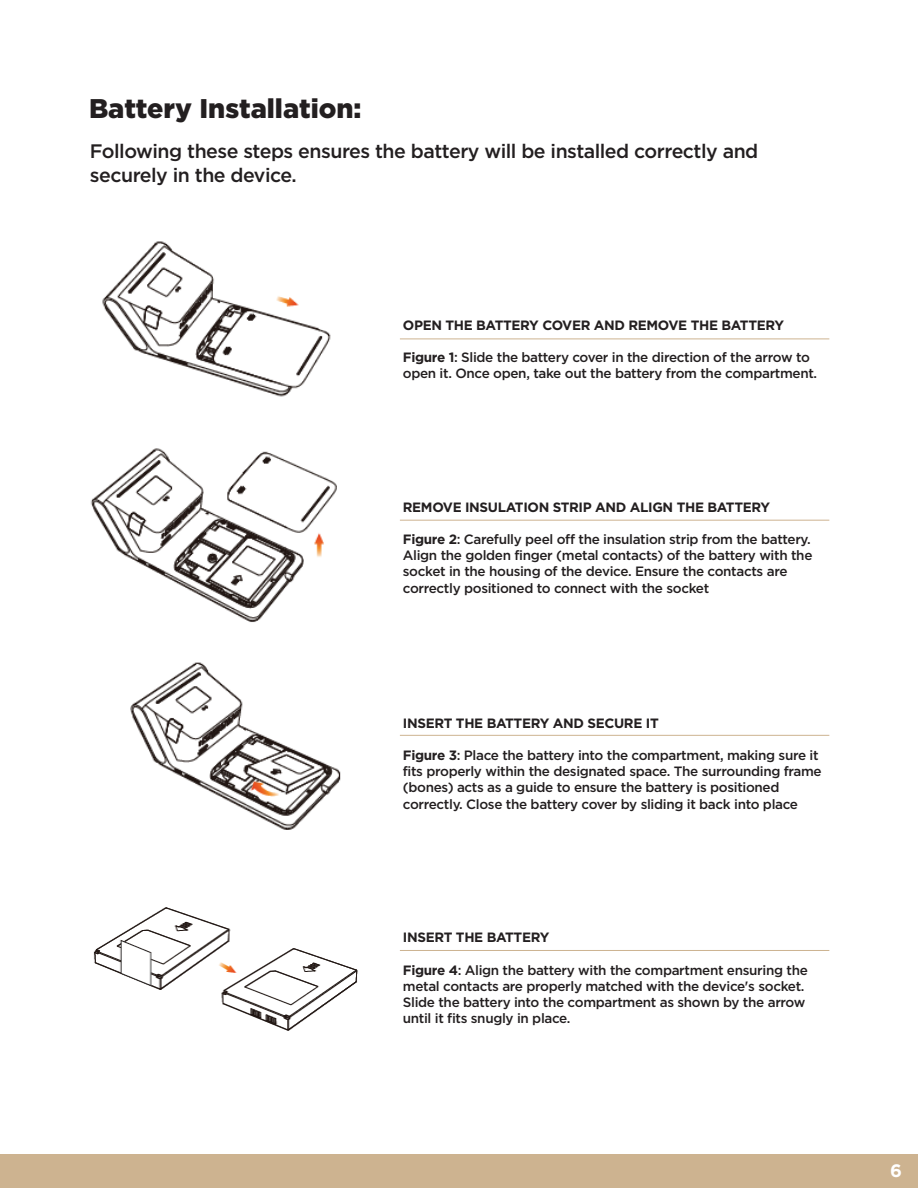
<style>
.page{position:relative;width:918px;height:1188px;background:#fff}
.page>*{position:absolute;margin:0;border:0;box-sizing:border-box;transform-origin:0 0}
.t1{font:900 27px "Gotham";color:#231f20}
.t2{font:500 19.5px/23.4px "Gotham";letter-spacing:-.025em;color:#231f20}
.t3{font:700 18px "Gotham";color:#fff}
.t4{font:500 13.5px/16.2px "Gotham";letter-spacing:-.025em;color:#231f20}
.t5{font:700 13.5px "Gotham";letter-spacing:-.025em;color:#231f20}
.s1{font-weight:700}
</style>
<div class="page">
<div style="left:0;top:1155px;width:918px;height:33px;background:#cdb390"></div>
<img style="left:102px;top:241px;width:229px;height:156px">
<img style="left:90px;top:448px;width:247px;height:174px">
<img style="left:130px;top:662px;width:211px;height:168px">
<img style="left:93px;top:907px;width:265px;height:124px">
<hr style="left:400px;top:339px;width:429px;height:1px;background:#cdb390">
<hr style="left:400px;top:520px;width:429px;height:1px;background:#cdb390">
<hr style="left:400px;top:735px;width:429px;height:1px;background:#cdb390">
<hr style="left:400px;top:950px;width:429px;height:1px;background:#cdb390">
<h1 class="t1" style="left:89px;top:93px;width:274px">Battery Installation:</h1>
<h2 class="t2" style="left:90px;top:139px;width:670px">Following these steps ensures the battery will be installed correctly and securely in the device.</h2>
<p class="t5" style="left:403px;top:316px;width:383px">OPEN THE BATTERY COVER AND REMOVE THE BATTERY</p>
<p class="t4" style="left:403px;top:349px;width:416px"><span class="s1">Figure 1</span>: Slide the battery cover in the direction of the arrow to open it. Once open, take out the battery from the compartment.</p>
<p class="t5" style="left:403px;top:498px;width:369px">REMOVE INSULATION STRIP AND ALIGN THE BATTERY</p>
<p class="t4" style="left:403px;top:531px;width:411px"><span class="s1">Figure 2</span>: Carefully peel off the insulation strip from the battery.<br>Align the golden finger (metal contacts) of the battery with the socket in the housing of the device. Ensure the contacts are correctly positioned to connect with the socket</p>
<p class="t5" style="left:403px;top:714px;width:257px">INSERT THE BATTERY AND SECURE IT</p>
<p class="t4" style="left:403px;top:747px;width:420px"><span class="s1">Figure 3</span>: Place the battery into the compartment, making sure it fits properly within the designated space. The surrounding frame (bones) acts as a guide to ensure the battery is positioned correctly. Close the battery cover by sliding it back into place</p>
<p class="t5" style="left:403px;top:929px;width:148px">INSERT THE BATTERY</p>
<p class="t4" style="left:403px;top:962px;width:407px"><span class="s1">Figure 4</span>: Align the battery with the compartment ensuring the metal contacts are properly matched with the device's socket.<br>Slide the battery into the compartment as shown by the arrow until it fits snugly in place.</p>
<h3 class="t3" style="left:890px;top:1159px;width:13px">6</h3>
</div>
